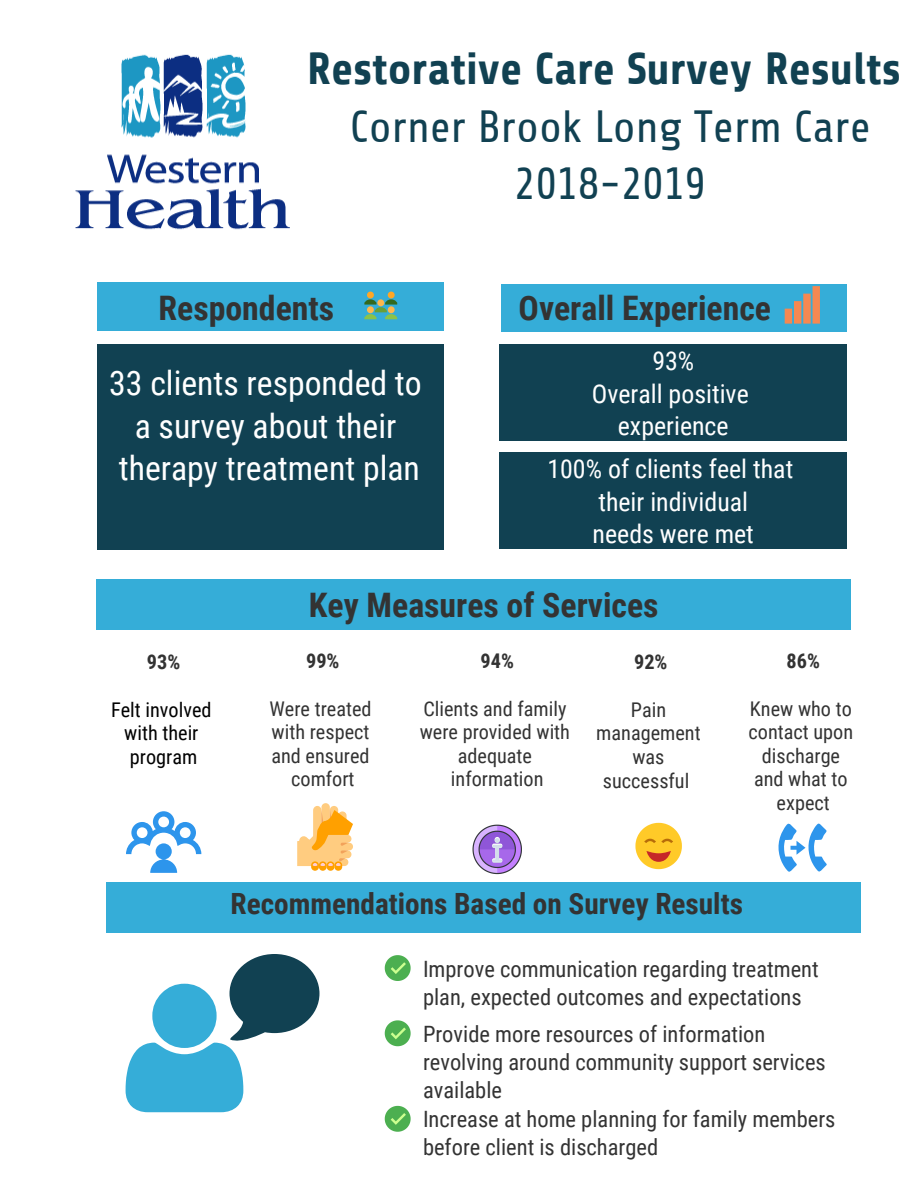
<style>
.page{position:relative;width:918px;height:1188px;background:#fff}
.page>*{position:absolute;margin:0;border:0;box-sizing:border-box;transform-origin:0 0}
.t1{font:45px/57.3px "Share";color:#114152;text-align:center}
.t2{font:700 45px "Share";color:#114152}
.t3{font:33.75px/42.8px "Roboto Condensed";color:#fff;text-align:center}
.t4{font:700 33.75px "Roboto Condensed";color:#333}
.t5{font:700 29.25px "Roboto Condensed";color:#333}
.t6{font:25.8px/32.7px "Roboto Condensed";color:#fff;text-align:center}
.t7{font:22.5px/28.3px "Roboto Condensed";color:#333}
.t8{font:20.25px/23.7px "Roboto Condensed";color:#333;text-align:center}
.t9{font:20.25px/23.7px "Roboto Condensed";color:#000;text-align:center}
.t10{font:700 20.25px "Roboto Condensed";color:#333}
</style>
<div class="page">
<div style="left:97px;top:282px;width:346px;height:49px;background:#35add8"></div>
<div style="left:97px;top:344px;width:346px;height:206px;background:#114152"></div>
<div style="left:502px;top:285px;width:345px;height:47px;background:#35add8"></div>
<img style="left:75px;top:54px;width:215px;height:176px">
<div style="left:367px;top:292px;width:7px;height:6px;background:#ffa726;border-radius:50%"></div>
<div style="left:388px;top:292px;width:7px;height:6px;background:#ffa726;border-radius:50%"></div>
<svg style="left:364px;top:299px;width:33px;height:20px"></svg>
<div style="left:500px;top:344px;width:347px;height:97px;background:#114152"></div>
<div style="left:500px;top:452px;width:347px;height:97px;background:#114152"></div>
<div style="left:96px;top:579px;width:755px;height:51px;background:#35add8"></div>
<div style="left:321px;top:803px;width:9px;height:36px;background:#ffcc80;border-radius:4px"></div>
<div style="left:106px;top:882px;width:755px;height:51px;background:#35add8"></div>
<svg style="left:126px;top:954px;width:193px;height:158px"></svg>
<svg style="left:385px;top:955px;width:26px;height:26px"></svg>
<svg style="left:385px;top:1020px;width:26px;height:26px"></svg>
<svg style="left:385px;top:1106px;width:26px;height:26px"></svg>
<svg style="left:785px;top:286px;width:35px;height:38px"></svg>
<svg style="left:635px;top:823px;width:47px;height:46px"></svg>
<div style="left:319px;top:861px;width:8px;height:10px;background:#ffa000;border-radius:4px"></div>
<div style="left:334px;top:861px;width:8px;height:10px;background:#ffa000;border-radius:4px"></div>
<div style="left:327px;top:861px;width:7px;height:10px;background:#ffa000;border-radius:4px"></div>
<div style="left:311px;top:861px;width:8px;height:10px;background:#ffa000;border-radius:4px"></div>
<svg style="left:297px;top:806px;width:56px;height:60px"></svg>
<svg style="left:472px;top:825px;width:50px;height:49px"></svg>
<svg style="left:126px;top:811px;width:75px;height:62px"></svg>
<svg style="left:778px;top:824px;width:49px;height:48px"></svg>
<h1 class="t2" style="left:307px;top:45px;width:596px">Restorative Care Survey Results</h1>
<h1 class="t1" style="left:350px;top:99px;width:522px">Corner Brook Long Term Care<br>2018-2019</h1>
<h2 class="t4" style="left:159px;top:284px;width:177px">Respondents</h2>
<h2 class="t3" style="left:109px;top:360px;width:314px">33 clients responded to a survey about their therapy treatment plan</h2>
<h2 class="t4" style="left:519px;top:284px;width:254px">Overall Experience</h2>
<p class="t6" style="left:592px;top:344px;width:158px">93%<br>Overall positive experience</p>
<p class="t6" style="left:547px;top:452px;width:247px">100% of clients feel that their individual<br>needs were met</p>
<p class="t10" style="left:147px;top:648px;width:35px">93%</p>
<p class="t9" style="left:111px;top:697px;width:102px">Felt involved with their program</p>
<h2 class="t4" style="left:309px;top:581px;width:351px">Key Measures of Services</h2>
<p class="t10" style="left:306px;top:647px;width:35px">99%</p>
<p class="t8" style="left:270px;top:696px;width:103px">Were treated with respect and ensured comfort</p>
<p class="t10" style="left:481px;top:647px;width:35px">94%</p>
<p class="t8" style="left:420px;top:696px;width:152px">Clients and family were provided with adequate information</p>
<p class="t10" style="left:634px;top:648px;width:35px">92%</p>
<p class="t8" style="left:596px;top:697px;width:106px">Pain management was successful</p>
<p class="t10" style="left:787px;top:647px;width:35px">86%</p>
<p class="t8" style="left:749px;top:696px;width:106px">Knew who to contact upon discharge and what to expect</p>
<h3 class="t5" style="left:231px;top:883px;width:514px">Recommendations Based on Survey Results</h3>
<p class="t7" style="left:423px;top:954px;width:397px">Improve communication regarding treatment plan, expected outcomes and expectations</p>
<p class="t7" style="left:423px;top:1019px;width:414px">Provide more resources of information revolving around community support services available<br>Increase at home planning for family members before client is discharged</p>
</div>
